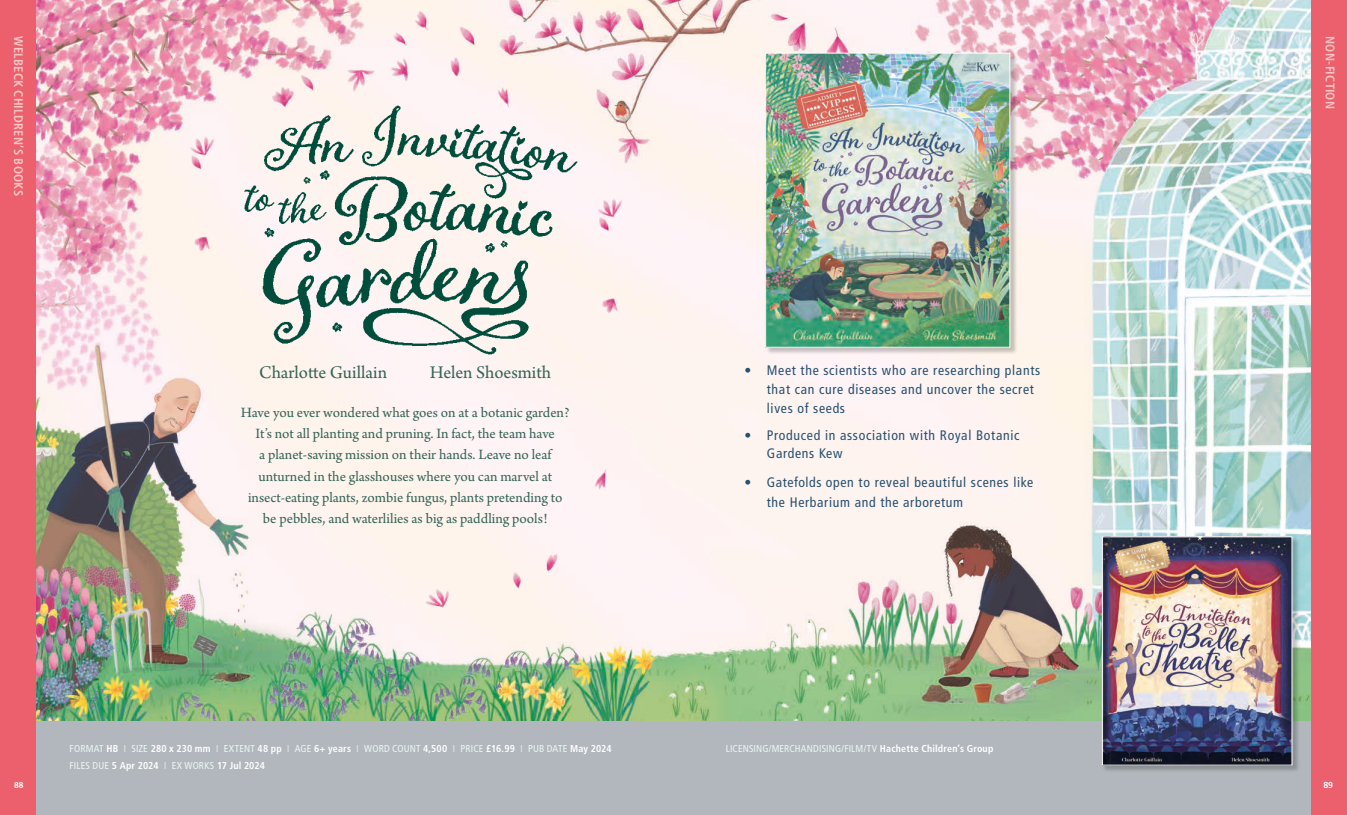
<style>
.page{position:relative;width:1347px;height:815px;background:#fff}
.page>*{position:absolute;margin:0;border:0;box-sizing:border-box;transform-origin:0 0}
.t1{font:18.75px "Arno Pro";color:#336456}
.t2{font:15px/21.2px "Arno Pro";letter-spacing:-.005em;color:#336456;text-align:center}
.t3{font:condensed 13.75px/18.8px "Frutiger LT";letter-spacing:.05em;color:#27506f}
.t4{font:700 condensed 12.5px "Frutiger";letter-spacing:.02em;color:#f9c7c5}
.t5{font:condensed 10px "Frutiger LT";letter-spacing:.015em;color:#ebf6f4}
.t6{font:700 condensed 10px "Frutiger";letter-spacing:.01em;color:#fff}
.t7{font:700 8.75px "Frutiger";color:#fff}
.t8{font:700 8.75px "Frutiger";color:#fff}
.s1{font-family:"Frutiger";font-weight:700;color:#fff}
.s2{font-family:"Frutiger";font-weight:300;font-stretch:normal}
.s3{font-family:"Frutiger LT";font-weight:400;color:#ebf6f4}
.s4{font-weight:300;font-stretch:normal;color:#ebf6f4}
</style>
<div class="page">
<img style="left:36px;top:0;width:1275px;height:721px">
<div style="left:0;top:721px;width:1346px;height:94px;background:#b2b7bd"></div>
<div style="left:0;top:0;width:36px;height:815px;background:#ec5f6c"></div>
<div style="left:1311px;top:0;width:35px;height:815px;background:#ec5f6c"></div>
<div style="left:765px;top:53px;width:252px;height:302px;background:#1d1d1b;opacity:.25"></div>
<img style="left:767px;top:55px;width:241px;height:291px">
<div style="left:765px;top:53px;width:245px;height:295px;border:1px solid #fff"></div>
<div style="left:1102px;top:536px;width:197px;height:237px;background:#1d1d1b;opacity:.25"></div>
<img style="left:1104px;top:538px;width:186px;height:225px">
<div style="left:1102px;top:536px;width:190px;height:229px;border:1px solid #fff"></div>
<img style="left:123px;top:0;width:423px;height:273px">
<div style="left:416px;top:461px;width:222px;height:166px;background:#fef3f2"></div>
<div style="left:579px;top:190px;width:66px;height:145px;background:#fef3ef"></div>
<img style="left:204px;top:97px;width:375px;height:263px">
<p class="t4" style="left:26px;top:36px;width:162px;rotate:90deg">WELBECK CHILDREN’S BOOKS</p>
<p class="t4" style="left:1337px;top:36px;width:74px;rotate:90deg">NON-FICTION</p>
<p class="t1" style="left:259px;top:361px;width:129px">Charlotte Guillain</p>
<p class="t1" style="left:430px;top:361px;width:123px">Helen Shoesmith</p>
<p class="t2" style="left:241px;top:403px;width:330px">Have you ever wondered what goes on at a botanic garden?<br>It’s not all planting and pruning. In fact, the team have<br>a planet-saving mission on their hands. Leave no leaf unturned in the glasshouses where you can marvel at insect-eating plants, zombie fungus, plants pretending to be pebbles, and waterlilies as big as paddling pools!</p>
<p class="t5" style="left:70px;top:742px;width:543px">FORMAT <span class="s1">HB</span> <span class="s2">I</span> SIZE <span class="s1">280 x 230 mm</span> <span class="s2">I</span> EXTENT <span class="s1">48 pp</span> <span class="s2">I</span> AGE <span class="s1">6+ years</span> <span class="s2">I</span> WORD COUNT <span class="s1">4,500</span> <span class="s2">I</span> PRICE <span class="s1">£16.99</span> <span class="s2">I</span> PUB DATE <span class="s1">May 2024</span></p>
<p class="t6" style="left:70px;top:760px;width:197px"><span class="s3">FILES DUE</span> 5 Apr 2024 <span class="s4">I</span> <span class="s3">EX WORKS</span> 17 Jul 2024</p>
<p class="t3" style="left:767px;top:361px;width:275px;text-indent:-22px">• Meet the scientists who are researching plants that can cure diseases and uncover the secret lives of seeds</p>
<p class="t3" style="left:767px;top:426px;width:254px;text-indent:-22px">• Produced in association with Royal Botanic<br>Gardens Kew</p>
<p class="t3" style="left:767px;top:472px;width:268px;line-height:20px;text-indent:-22px">• Gatefolds open to reveal beautiful scenes like the Herbarium and the arboretum</p>
<p class="t5" style="left:725px;top:742px;width:269px">LICENSING/MERCHANDISING/FILM/TV <span class="s1">Hachette Children’s Group</span></p>
<p class="t7" style="left:14px;top:780px;width:11px">88</p>
<p class="t8" style="left:1323px;top:780px;width:11px">89</p>
</div>
